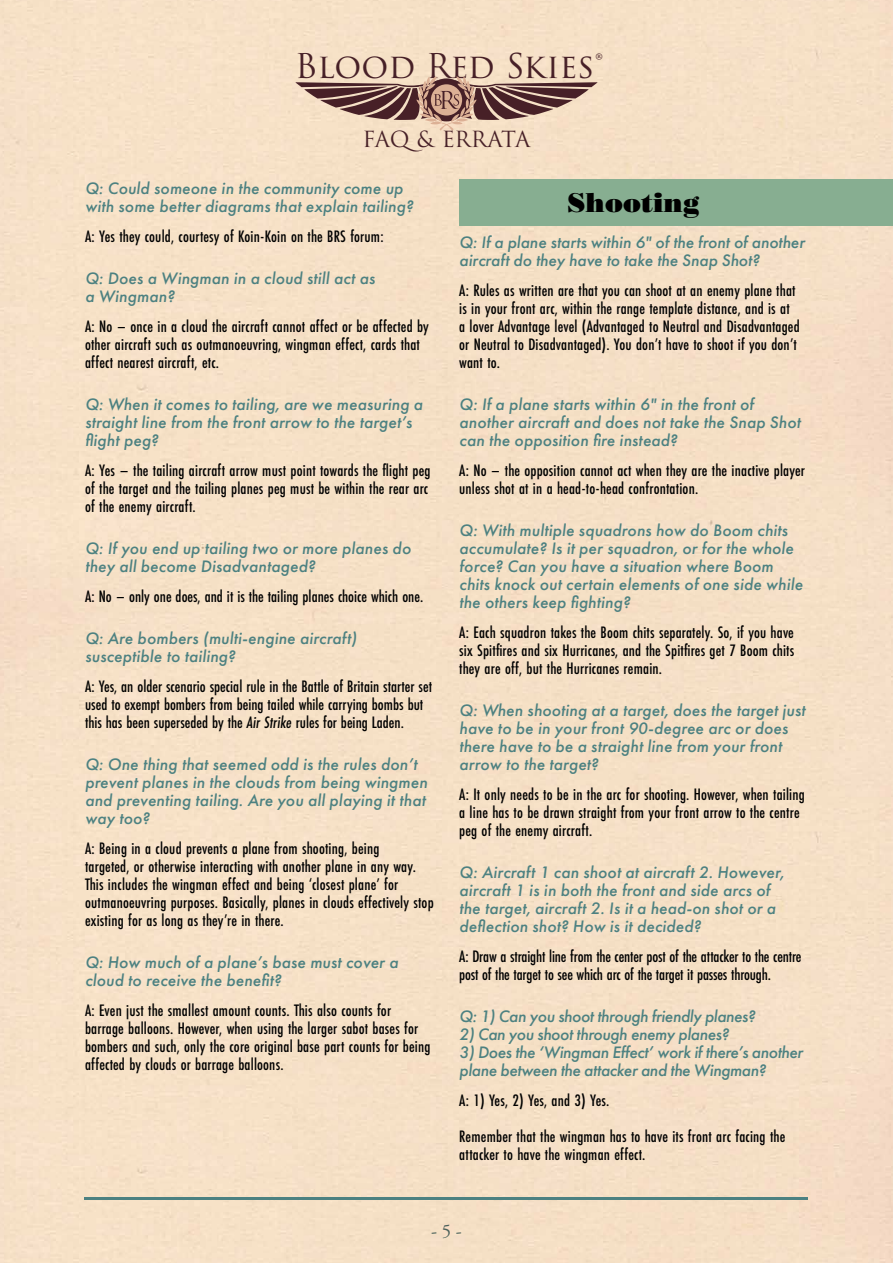
<style>
.page{position:relative;width:893px;height:1263px;background:#f6e0c6}
.page>*{position:absolute;margin:0;border:0;box-sizing:border-box;transform-origin:0 0}
.t1{font:36px "Trajan Pro 3";color:#472027}
.t2{font:33.3px "Trajan Pro 3";letter-spacing:-.005em;color:#472027}
.t3{font:27px "Bodoni Std Poster";color:#000}
.t4{font:21.6px "Trajan Pro 3";letter-spacing:-.02em;color:#472027}
.t5{font:18.9px "Adobe Garamond Pro";color:#49605a}
.t6{font:500 17.25px/18px "Futura PT Cond";letter-spacing:.01em;color:#000}
.t7{font:italic 500 17.25px/18px "Futura PT";letter-spacing:.01em;color:#4c8181}
.t8{font:italic 500 17.25px/18px "Futura PT";letter-spacing:-.02em;color:#4c8181}
.t9{font:500 17.25px/18px "Futura PT Cond";letter-spacing:-.01em;color:#000}
.s1{font-style:italic}
</style>
<div class="page">
<hr style="left:85px;top:1197px;width:723px;height:3px;background:#4c8181">
<svg style="left:295px;top:76px;width:303px;height:55px;background:#b59789"></svg>
<div style="left:459px;top:179px;width:434px;height:47px;background:#87ae91"></div>
<h2 class="t2" style="left:295px;top:44px;width:301px">Blood Red Skies</h2>
<h1 class="t1" style="left:595px;top:44px;width:9px">®</h1>
<p class="t4" style="left:363px;top:124px;width:169px">FAQ&amp; ERRATA</p>
<p class="t7" style="left:85px;top:179px;width:330px">Q: Could someone in the community come up with some better diagrams that explain tailing?</p>
<p class="t6" style="left:85px;top:227px;width:300px">A: Yes they could, courtesy of Koin-Koin on the BRS forum:</p>
<p class="t7" style="left:85px;top:269px;width:291px">Q: Does a Wingman in a cloud still act as a Wingman?</p>
<p class="t6" style="left:85px;top:317px;width:345px">A: No – once in a cloud the aircraft cannot affect or be affected by other aircraft such as outmanoeuvring, wingman effect, cards that affect nearest aircraft, etc.</p>
<p class="t7" style="left:85px;top:395px;width:339px">Q: When it comes to tailing, are we measuring a straight line from the front arrow to the target’s flight peg?</p>
<p class="t6" style="left:85px;top:461px;width:347px">A: Yes – the tailing aircraft arrow must point towards the flight peg of the target and the tailing planes peg must be within the rear arc of the enemy aircraft.</p>
<p class="t7" style="left:85px;top:539px;width:327px">Q: If you end up tailing two or more planes do they all become Disadvantaged?</p>
<p class="t6" style="left:85px;top:587px;width:340px">A: No – only one does, and it is the tailing planes choice which one.</p>
<p class="t7" style="left:85px;top:629px;width:273px">Q: Are bombers (multi-engine aircraft) susceptible to tailing?</p>
<p class="t6" style="left:85px;top:677px;width:348px">A: Yes, an older scenario special rule in the Battle of Britain starter set used to exempt bombers from being tailed while carrying bombs but this has been superseded by the <span class="s1">Air Strike</span> rules for being Laden.</p>
<p class="t7" style="left:85px;top:755px;width:344px">Q: One thing that seemed odd is the rules don’t prevent planes in the clouds from being wingmen and preventing tailing. Are you all playing it that way too?</p>
<p class="t6" style="left:85px;top:839px;width:350px">A: Being in a cloud prevents a plane from shooting, being<br>targeted, or otherwise interacting with another plane in any way.<br>This includes the wingman effect and being ‘closest plane’ for outmanoeuvring purposes. Basically, planes in clouds effectively stop existing for as long as they’re in there.</p>
<p class="t7" style="left:85px;top:953px;width:315px">Q: How much of a plane’s base must cover a cloud to receive the benefit?</p>
<p class="t6" style="left:85px;top:1001px;width:347px">A: Even just the smallest amount counts. This also counts for barrage balloons. However, when using the larger sabot bases for bombers and such, only the core original base part counts for being affected by clouds or barrage balloons.</p>
<h3 class="t3" style="left:568px;top:186px;width:134px">Shooting</h3>
<p class="t7" style="left:459px;top:233px;width:347px">Q: If a plane starts within 6" of the front of another aircraft do they have to take the Snap Shot?</p>
<p class="t6" style="left:459px;top:281px;width:342px">A: Rules as written are that you can shoot at an enemy plane that is in your front arc, within the range template distance, and is at a lover Advantage level (Advantaged to Neutral and Disadvantaged or Neutral to Disadvantaged). You don’t have to shoot if you don’t want to.</p>
<p class="t7" style="left:459px;top:395px;width:343px">Q: If a plane starts within 6" in the front of another aircraft and does not take the Snap Shot can the opposition fire instead?</p>
<p class="t6" style="left:459px;top:461px;width:347px">A: No – the opposition cannot act when they are the inactive player unless shot at in a head-to-head confrontation.</p>
<p class="t7" style="left:459px;top:521px;width:345px">Q: With multiple squadrons how do Boom chits accumulate? Is it per squadron, or for the whole force? Can you have a situation where Boom chits knock out certain elements of one side while the others keep fighting?</p>
<p class="t6" style="left:459px;top:623px;width:337px;text-align:justify">A: Each squadron takes the Boom chits separately. So, if you have six Spitfires and six Hurricanes, and the Spitfires get 7 Boom chits they are off, but the Hurricanes remain.</p>
<p class="t7" style="left:459px;top:701px;width:348px">Q: When shooting at a target, does the target just have to be in your front 90-degree arc or does there have to be a straight line from your front arrow to the target?</p>
<p class="t6" style="left:459px;top:785px;width:347px">A: It only needs to be in the arc for shooting. However, when tailing a line has to be drawn straight from your front arrow to the centre peg of the enemy aircraft.</p>
<p class="t7" style="left:459px;top:863px;width:327px">Q: Aircraft 1 can shoot at aircraft 2. However, aircraft 1 is in both the front and side arcs of the target, aircraft 2. Is it a head-on shot or a deflection shot? How is it decided?</p>
<p class="t9" style="left:459px;top:947px;width:344px">A: Draw a straight line from the center post of the attacker to the centre post of the target to see which arc of the target it passes through.</p>
<p class="t8" style="left:459px;top:1007px;width:298px">Q: 1) Can you shoot through friendly planes?</p>
<p class="t8" style="left:459px;top:1025px;width:271px">2) Can you shoot through enemy planes?</p>
<p class="t8" style="left:459px;top:1043px;width:345px">3) Does the ‘Wingman Effect’ work if there’s another plane between the attacker and the Wingman?</p>
<p class="t6" style="left:459px;top:1082px;width:328px;line-height:36px">A: 1) Yes, 2) Yes, and 3) Yes.<br>Remember that the wingman has to have its front arc facing the</p>
<p class="t6" style="left:459px;top:1145px;width:188px">attacker to have the wingman effect.</p>
<p class="t5" style="left:431px;top:1219px;width:32px">- 5 -</p>
</div>
